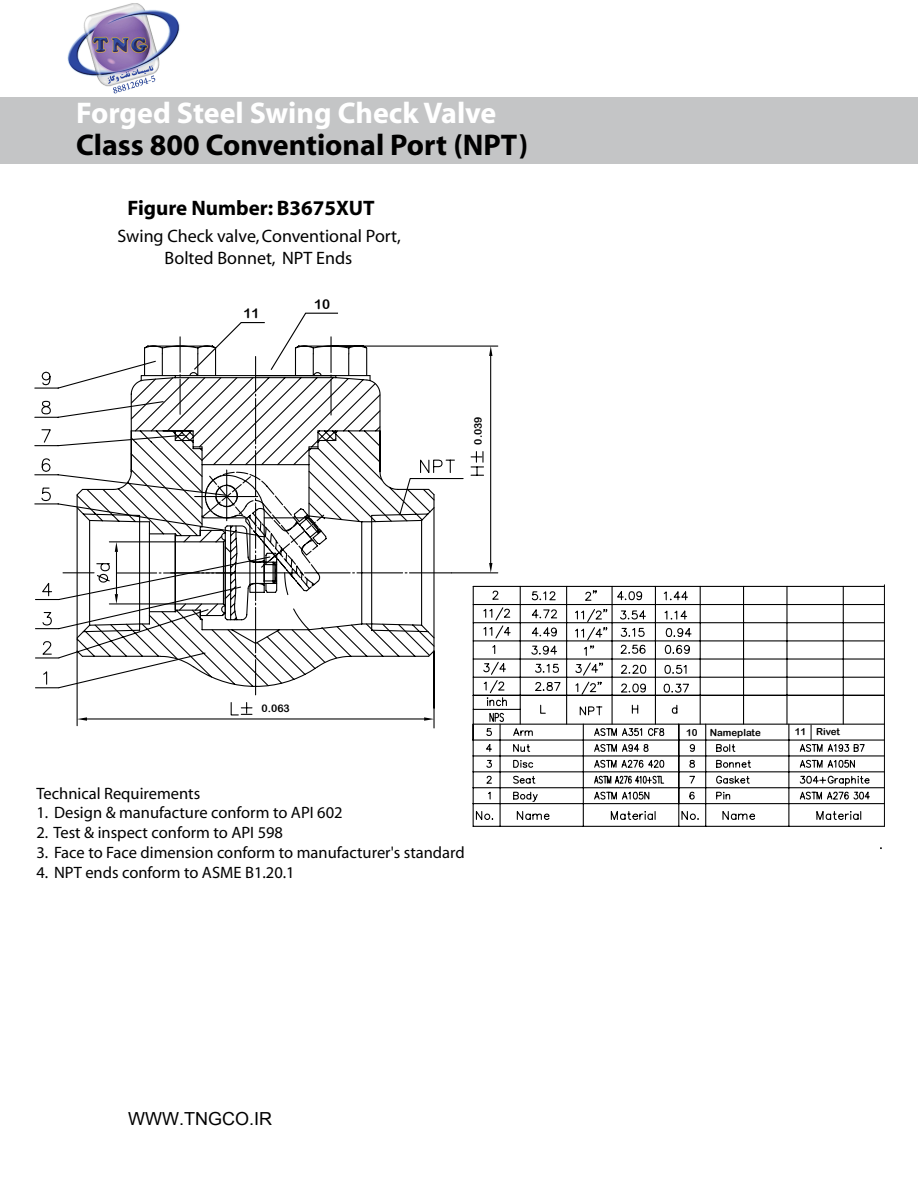
<style>
.page{position:relative;width:918px;height:1188px;background:#fff}
.page>*{position:absolute;margin:0;border:0;box-sizing:border-box;transform-origin:0 0}
.t1{font:700 30px "Myriad";color:#000}
.t2{font:700 30px "Myriad";color:#fff}
.t3{font:700 21px "Myriad";color:#000}
.t4{font:18px/21.6px "Myriad";color:#000;text-align:center}
.t5{font:18px "Arial";color:#000}
.t6{font:16.5px "Myriad";color:#000}
.t7{font:13.5px "Arial Rounded MT Bold";color:#000}
.t8{font:10.5px "Arial Rounded MT Bold";color:#000}
.t9{font:9.75px "Arial Rounded MT Bold";color:#000}
</style>
<div class="page">
<div style="left:0;top:98px;width:918px;height:66px;background:#c4c5c6"></div>
<svg style="left:35px;top:650px;width:14px;height:39px"></svg>
<svg style="left:34px;top:336px;width:316px;height:294px"></svg>
<svg style="left:366px;top:346px;width:133px;height:15px"></svg>
<svg style="left:802px;top:741px;width:83px;height:61px"></svg>
<svg style="left:802px;top:584px;width:83px;height:157px"></svg>
<svg style="left:49px;top:361px;width:753px;height:417px"></svg>
<svg style="left:472px;top:778px;width:411px;height:71px"></svg>
<div style="left:542px;top:333px;width:343px;height:226px;background:#fff"></div>
<div style="left:43px;top:775px;width:390px;height:113px;background:#fff"></div>
<svg style="left:811px;top:725px;width:1px;height:15px"></svg>
<div style="left:255px;top:698px;width:32px;height:19px;background:#fff"></div>
<div style="left:461px;top:437px;width:26px;height:13px;background:#fff"></div>
<svg style="left:193px;top:312px;width:146px;height:59px"></svg>
<img style="left:67px;top:3px;width:113px;height:91px">
<h1 class="t2" style="left:76px;top:98px;width:422px">Forged Steel Swing Check Valve</h1>
<h1 class="t1" style="left:76px;top:129px;width:454px">Class 800 Conventional Port (NPT)</h1>
<p class="t3" style="left:127px;top:197px;width:249px">Figure Number: B3675XUT</p>
<p class="t4" style="left:117px;top:226px;width:285px">Swing Check valve, Conventional Port,<br>Bolted Bonnet, NPT Ends</p>
<p class="t7" style="left:243px;top:305px;width:18px">11</p>
<p class="t7" style="left:314px;top:296px;width:18px">10</p>
<p class="t8" style="left:472px;top:445px;width:30px;rotate:-90deg">0.039</p>
<p class="t8" style="left:262px;top:702px;width:30px">0.063</p>
<p class="t6" style="left:36px;top:785px;width:165px">Technical Requirements</p>
<p class="t6" style="left:36px;top:805px;width:308px">1. Design &amp; manufacture conform to API 602</p>
<p class="t6" style="left:36px;top:825px;width:248px">2. Test &amp; inspect conform to API 598</p>
<p class="t6" style="left:36px;top:844px;width:430px">3. Face to Face dimension conform to manufacturer's standard</p>
<p class="t6" style="left:36px;top:864px;width:260px">4. NPT ends conform to ASME B1.20.1</p>
<p class="t5" style="left:128px;top:1107px;width:145px">WWW.TNGCO.IR</p>
<p class="t9" style="left:686px;top:727px;width:13px">10</p>
<p class="t9" style="left:710px;top:727px;width:53px">Nameplate</p>
<p class="t9" style="left:795px;top:726px;width:47px">11 Rivet</p>
</div>
